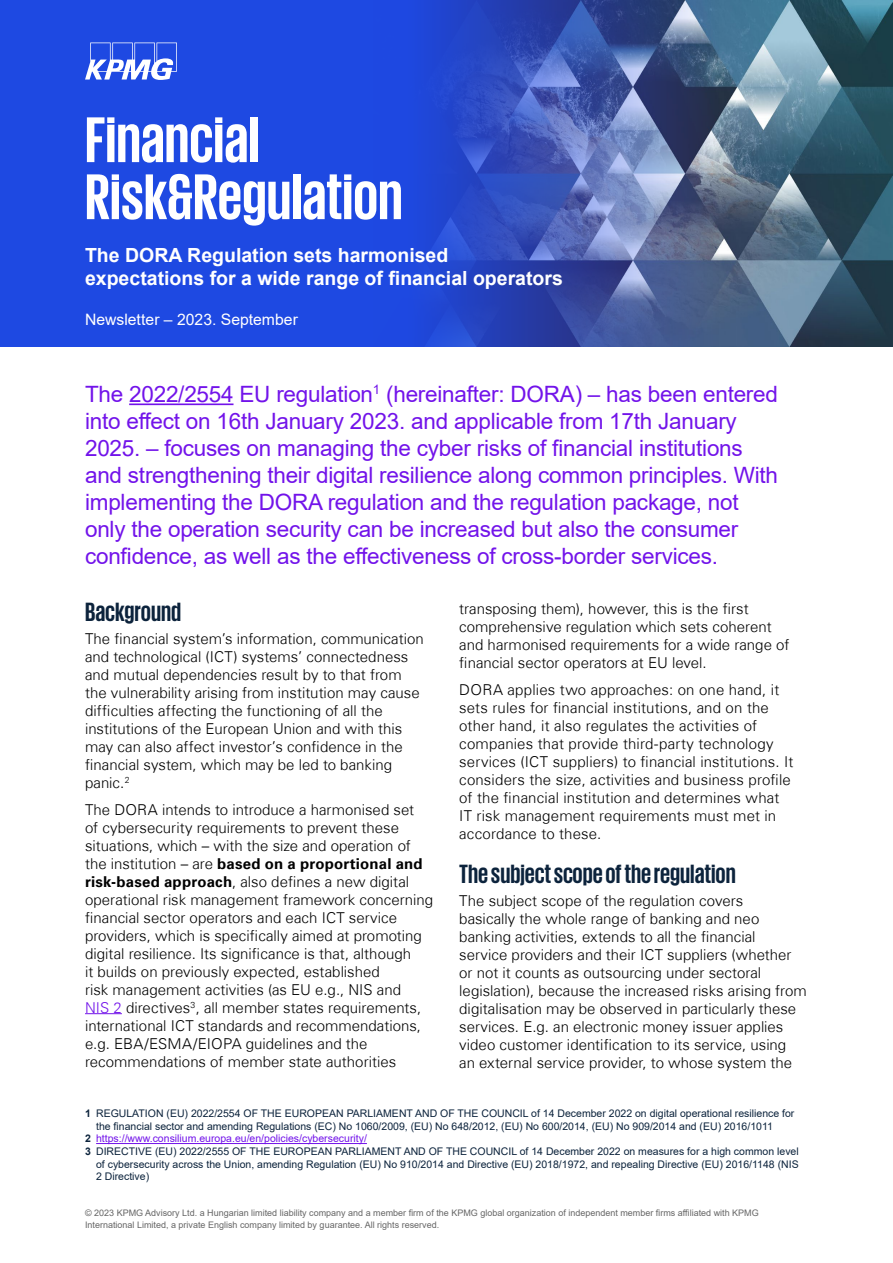
<style>
.page{position:relative;width:893px;height:1263px;background:#fff}
.page>*{position:absolute;margin:0;border:0;box-sizing:border-box;transform-origin:0 0}
.t1{font:700 66px/57px "KPMG";color:#fff}
.t2{font:700 27px "KPMG";color:#0c233c}
.t3{font:22.5px/27px "Arial";letter-spacing:-.01em;color:#7213ea}
.t4{font:700 19.5px/23.4px "Arial";color:#fff}
.t5{font:15.75px "Arial";color:#fff}
.t6{font:300 15px/18px "Universfor KPMG";color:#000}
.t7{font:10.5px "Arial";color:#0c233c}
.t8{font:10.5px "Arial";color:#7213ea}
.t9{font:9px/11.7px "Arial";color:#666}
.s1{font-weight:700}
.s2{color:#7213ea}
.s3{font-weight:700;color:#0c233c}
</style>
<div class="page">
<div style="left:0;top:0;width:893px;height:347px;background:#1e49e2"></div>
<img style="left:425px;top:0;width:468px;height:347px">
<hr style="left:85px;top:1013px;width:37px;height:1px;background:#7213ea">
<hr style="left:129px;top:403px;width:104px;height:2px;background:#7213ea">
<hr style="left:96px;top:1143px;width:271px;height:1px;background:#7213ea">
<svg style="left:85px;top:43px;width:92px;height:37px"></svg>
<h1 class="t1" style="left:85px;top:109px;width:319px">Financial<br>Risk&amp;Regulation</h1>
<h3 class="t4" style="left:85px;top:244px;width:479px">The DORA Regulation sets harmonised expectations for a wide range of financial operators</h3>
<p class="t5" style="left:85px;top:309px;width:214px">Newsletter – 2023. September</p>
<p class="t3" style="left:85px;top:380px;width:695px">The 2022/2554 EU regulation<sup>1</sup> (hereinafter: DORA) – has been entered into effect on 16th January 2023. and applicable from 17th January 2025. – focuses on managing the cyber risks of financial institutions and strengthening their digital resilience along common principles. With implementing the DORA regulation and the regulation package, not only the operation security can be increased but also the consumer confidence, as well as the effectiveness of cross-border services.</p>
<h2 class="t2" style="left:85px;top:598px;width:98px">Background</h2>
<p class="t6" style="left:85px;top:629px;width:340px">The financial system’s information, communication and technological (ICT) systems’ connectedness and mutual dependencies result by to that from the vulnerability arising from institution may cause difficulties affecting the functioning of all the institutions of the European Union and with this may can also affect investor’s confidence in the financial system, which may be led to banking panic.<sup>2</sup></p>
<p class="t6" style="left:85px;top:800px;width:350px">The DORA intends to introduce a harmonised set<br>of cybersecurity requirements to prevent these situations, which – with the size and operation of the institution – are <span class="s1">based on a proportional and risk-based approach</span>, also defines a new digital operational risk management framework concerning financial sector operators and each ICT service providers, which is specifically aimed at promoting digital resilience. Its significance is that, although<br>it builds on previously expected, established<br>risk management activities (as EU e.g., NIS and<br><span class="s2">NIS 2</span> directives<sup>3</sup>, all member states requirements, international ICT standards and recommendations, e.g. EBA/ESMA/EIOPA guidelines and the recommendations of member state authorities</p>
<p class="t6" style="left:459px;top:599px;width:332px">transposing them), however, this is the first comprehensive regulation which sets coherent and harmonised requirements for a wide range of financial sector operators at EU level.</p>
<p class="t6" style="left:459px;top:680px;width:336px">DORA applies two approaches: on one hand, it sets rules for financial institutions, and on the other hand, it also regulates the activities of companies that provide third-party technology services (ICT suppliers) to financial institutions. It considers the size, activities and business profile of the financial institution and determines what IT risk management requirements must met in accordance to these.</p>
<h2 class="t2" style="left:459px;top:861px;width:278px">The subject scope of the regulation</h2>
<p class="t6" style="left:459px;top:891px;width:349px">The subject scope of the regulation covers<br>basically the whole range of banking and neo banking activities, extends to all the financial service providers and their ICT suppliers (whether or not it counts as outsourcing under sectoral legislation), because the increased risks arising from digitalisation may be observed in particularly these services. E.g. an electronic money issuer applies video customer identification to its service, using<br>an external service provider, to whose system the</p>
<p class="t7" style="left:85px;top:1106px;width:711px"><span class="s1">1</span> REGULATION (EU) 2022/2554 OF THE EUROPEAN PARLIAMENT AND OF THE COUNCIL of 14 December 2022 on digital operational resilience for</p>
<p class="t7" style="left:96px;top:1119px;width:678px">the financial sector and amending Regulations (EC) No 1060/2009, (EU) No 648/2012, (EU) No 600/2014, (EU) No 909/2014 and (EU) 2016/1011</p>
<p class="t8" style="left:85px;top:1131px;width:283px"><span class="s3">2</span> https://www.consilium.europa.eu/en/policies/cybersecurity/</p>
<p class="t7" style="left:85px;top:1144px;width:715px"><span class="s1">3</span> DIRECTIVE (EU) 2022/2555 OF THE EUROPEAN PARLIAMENT AND OF THE COUNCIL of 14 December 2022 on measures for a high common level</p>
<p class="t7" style="left:96px;top:1157px;width:704px">of cybersecurity across the Union, amending Regulation (EU) No 910/2014 and Directive (EU) 2018/1972, and repealing Directive (EU) 2016/1148 (NIS</p>
<p class="t7" style="left:96px;top:1169px;width:55px">2 Directive)</p>
<p class="t9" style="left:85px;top:1207px;width:675px">© 2023 KPMG Advisory Ltd. a Hungarian limited liability company and a member firm of the KPMG global organization of independent member firms affiliated with KPMG<br>International Limited, a private English company limited by guarantee. All rights reserved.</p>
</div>
